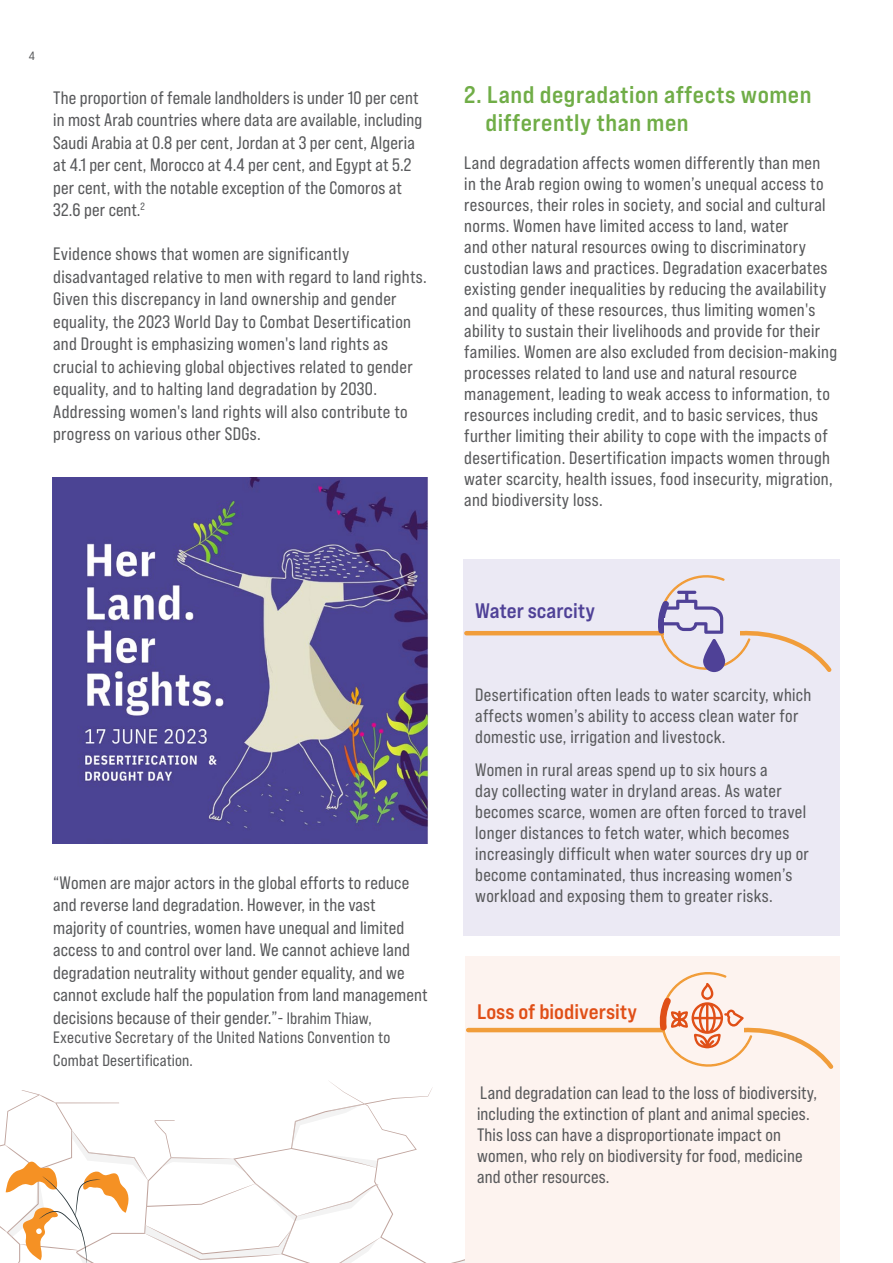
<style>
.page{position:relative;width:893px;height:1263px;background:#fff}
.page>*{position:absolute;margin:0;border:0;box-sizing:border-box;transform-origin:0 0}
.t1{font:700 expanded 24px/28.8px "Bebas Neue Pro";letter-spacing:.02em;color:#70ad47}
.t2{font:21px "Bebas Neue Pro Exp Bd";color:#e04f17}
.t3{font:21px "Bebas Neue Pro Exp Bd";color:#4f4197}
.t4{font:18px/21px "Bebas Neue Pro Sm E Rg";letter-spacing:.02em;color:#58595b}
.t5{font:16.5px/22.5px "Bebas Neue Pro Sm E Rg";letter-spacing:.02em;color:#58595b}
.t6{font:expanded 12px "Bebas Neue Pro";color:#58595b}
.s1{font-size:16.5px}
</style>
<div class="page">
<svg style="left:0;top:1081px;width:465px;height:182px"></svg>
<div style="left:463px;top:559px;width:377px;height:376px;background:#ebe9f4"></div>
<svg style="left:464px;top:575px;width:368px;height:98px"></svg>
<div style="left:465px;top:957px;width:375px;height:306px;background:#fdf3ef"></div>
<svg style="left:466px;top:972px;width:368px;height:97px"></svg>
<img style="left:53px;top:477px;width:377px;height:367px">
<p class="t6" style="left:29px;top:48px;width:8px">4</p>
<p class="t4" style="left:53px;top:86px;width:371px;line-height:22.5px">The proportion of female landholders is under 10 per cent in most Arab countries where data are available, including Saudi Arabia at 0.8 per cent, Jordan at 3 per cent, Algeria at 4.1 per cent, Morocco at 4.4 per cent, and Egypt at 5.2 per cent, with the notable exception of the Comoros at 32.6 per cent.<sup>2</sup></p>
<p class="t4" style="left:53px;top:242px;width:375px;line-height:22.5px">Evidence shows that women are significantly disadvantaged relative to men with regard to land rights.<br>Given this discrepancy in land ownership and gender equality, the 2023 World Day to Combat Desertification and Drought is emphasizing women's land rights as crucial to achieving global objectives related to gender equality, and to halting land degradation by 2030.<br>Addressing women's land rights will also contribute to progress on various other SDGs.</p>
<h1 class="t1" style="left:485px;top:79px;width:327px;text-indent:-21px">2. Land degradation affects women differently than men</h1>
<p class="t4" style="left:464px;top:152px;width:374px">Land degradation affects women differently than men<br>in the Arab region owing to women’s unequal access to resources, their roles in society, and social and cultural norms. Women have limited access to land, water<br>and other natural resources owing to discriminatory custodian laws and practices. Degradation exacerbates existing gender inequalities by reducing the availability and quality of these resources, thus limiting women's ability to sustain their livelihoods and provide for their families. Women are also excluded from decision-making processes related to land use and natural resource management, leading to weak access to information, to resources including credit, and to basic services, thus further limiting their ability to cope with the impacts of desertification. Desertification impacts women through water scarcity, health issues, food insecurity, migration, and biodiversity loss.</p>
<p class="t4" style="left:53px;top:871px;width:376px;line-height:22.5px">“Women are major actors in the global efforts to reduce and reverse land degradation. However, in the vast majority of countries, women have unequal and limited access to and control over land. We cannot achieve land degradation neutrality without gender equality, and we cannot exclude half the population from land management decisions because of their gender.”- <span class="s1">Ibrahim Thiaw,</span></p>
<p class="t5" style="left:53px;top:1026px;width:339px">Executive Secretary of the United Nations Convention to<br>Combat Desertification.</p>
<p class="t3" style="left:475px;top:598px;width:121px">Water scarcity</p>
<p class="t4" style="left:475px;top:683px;width:338px">Desertification often leads to water scarcity, which affects women’s ability to access clean water for domestic use, irrigation and livestock.</p>
<p class="t4" style="left:475px;top:759px;width:335px">Women in rural areas spend up to six hours a<br>day collecting water in dryland areas. As water becomes scarce, women are often forced to travel longer distances to fetch water, which becomes increasingly difficult when water sources dry up or become contaminated, thus increasing women’s workload and exposing them to greater risks.</p>
<p class="t2" style="left:477px;top:999px;width:161px">Loss of biodiversity</p>
<p class="t4" style="left:477px;top:1082px;width:341px">Land degradation can lead to the loss of biodiversity, including the extinction of plant and animal species.<br>This loss can have a disproportionate impact on women, who rely on biodiversity for food, medicine and other resources.</p>
</div>
